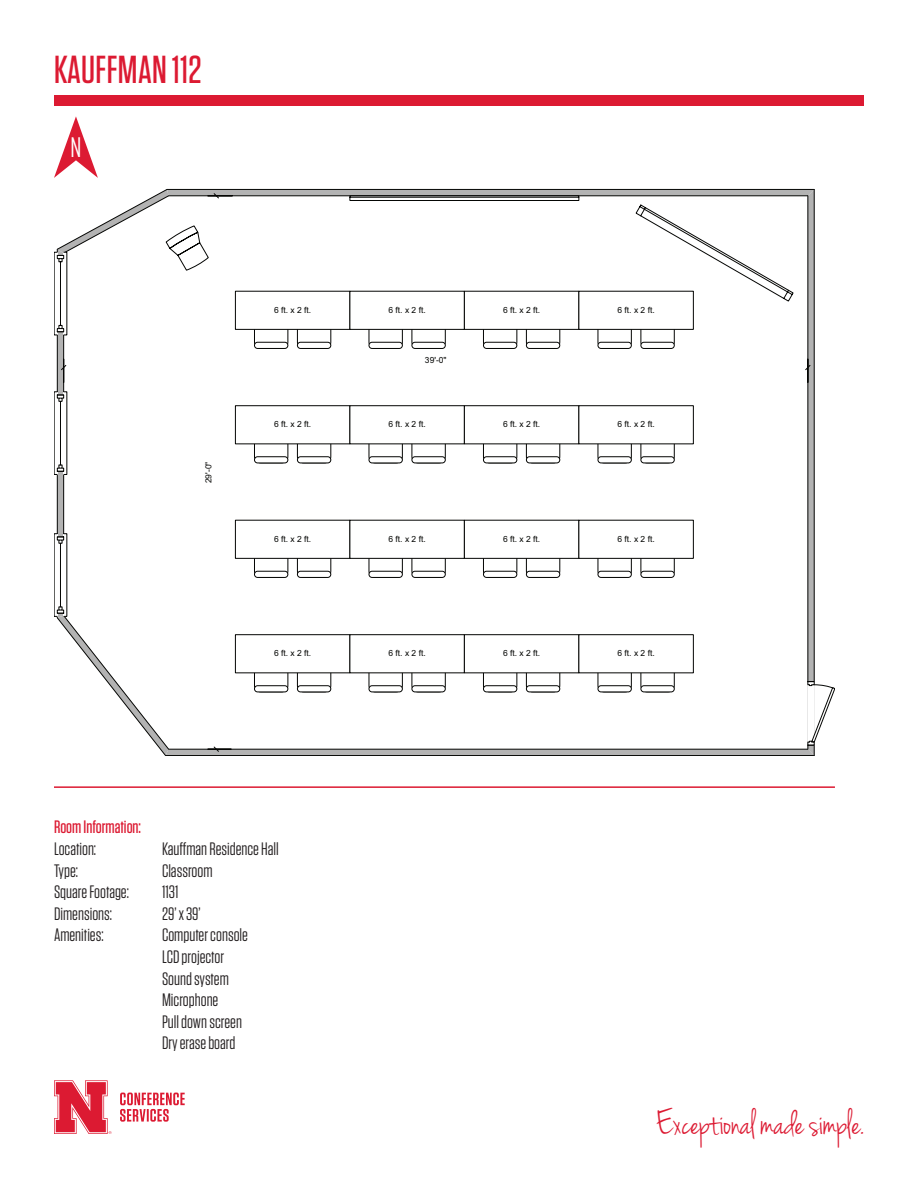
<style>
.page{position:relative;width:918px;height:1188px;background:#fff}
.page>*{position:absolute;margin:0;border:0;box-sizing:border-box;transform-origin:0 0}
.t1{font:500 39px "Tungsten";letter-spacing:.01em;color:#dc1a32}
.t2{font:37.5px "Jenna Sue";color:#dc1a32;scale:.95 1}
.t3{font:300 29.55px "URW Grotesk Con";color:#fff}
.t4{font:18px/21.6px "Tungsten";color:#231f20}
.t5{font:500 18px "Tungsten";color:#dc1a32}
.t6{font:8.55px "Arial";color:#040503}
</style>
<div class="page">
<div style="left:54px;top:95px;width:810px;height:10px;background:#dc1a32"></div>
<svg style="left:54px;top:116px;width:44px;height:62px"></svg>
<svg style="left:120px;top:1093px;width:65px;height:29px"></svg>
<svg style="left:54px;top:1080px;width:58px;height:54px"></svg>
<hr style="left:166px;top:755px;width:648px;height:1px;background:#040503">
<svg style="left:57px;top:189px;width:778px;height:566px"></svg>
<hr style="left:54px;top:786px;width:781px;height:2px;background:#dc1a32">
<h1 class="t1" style="left:54px;top:49px;width:149px">KAUFFMAN 112</h1>
<h3 class="t3" style="left:70px;top:132px;width:13px">N</h3>
<p class="t6" style="left:203px;top:483px;width:23px;rotate:-90deg">29'-0"</p>
<p class="t6" style="left:274px;top:304px;width:39px">6 ft. x 2 ft.</p>
<p class="t6" style="left:389px;top:304px;width:39px">6 ft. x 2 ft.</p>
<p class="t6" style="left:503px;top:304px;width:39px">6 ft. x 2 ft.</p>
<p class="t6" style="left:618px;top:304px;width:39px">6 ft. x 2 ft.</p>
<p class="t6" style="left:425px;top:354px;width:23px">39'-0"</p>
<p class="t6" style="left:274px;top:419px;width:39px">6 ft. x 2 ft.</p>
<p class="t6" style="left:389px;top:419px;width:39px">6 ft. x 2 ft.</p>
<p class="t6" style="left:503px;top:419px;width:39px">6 ft. x 2 ft.</p>
<p class="t6" style="left:618px;top:419px;width:39px">6 ft. x 2 ft.</p>
<p class="t6" style="left:274px;top:533px;width:39px">6 ft. x 2 ft.</p>
<p class="t6" style="left:389px;top:533px;width:39px">6 ft. x 2 ft.</p>
<p class="t6" style="left:503px;top:533px;width:39px">6 ft. x 2 ft.</p>
<p class="t6" style="left:618px;top:533px;width:39px">6 ft. x 2 ft.</p>
<p class="t6" style="left:274px;top:648px;width:39px">6 ft. x 2 ft.</p>
<p class="t6" style="left:389px;top:648px;width:39px">6 ft. x 2 ft.</p>
<p class="t6" style="left:503px;top:648px;width:39px">6 ft. x 2 ft.</p>
<p class="t6" style="left:618px;top:648px;width:39px">6 ft. x 2 ft.</p>
<p class="t5" style="left:54px;top:818px;width:89px">Room Information:</p>
<p class="t4" style="left:54px;top:838px;width:44px">Location:</p>
<p class="t4" style="left:162px;top:838px;width:118px">Kauffman Residence Hall</p>
<p class="t4" style="left:54px;top:860px;width:26px">Type:</p>
<p class="t4" style="left:162px;top:860px;width:52px">Classroom</p>
<p class="t4" style="left:54px;top:881px;width:76px">Square Footage:</p>
<p class="t4" style="left:162px;top:881px;width:18px">1131</p>
<p class="t4" style="left:54px;top:903px;width:60px">Dimensions:</p>
<p class="t4" style="left:162px;top:903px;width:40px">29’ x 39’</p>
<p class="t4" style="left:54px;top:925px;width:51px">Amenities:</p>
<p class="t4" style="left:162px;top:925px;width:88px">Computer console<br>LCD projector<br>Sound system<br>Microphone<br>Pull down screen<br>Dry erase board</p>
<h2 class="t2" style="left:656px;top:1101px;width:220px">Exceptional made simple.</h2>
</div>
